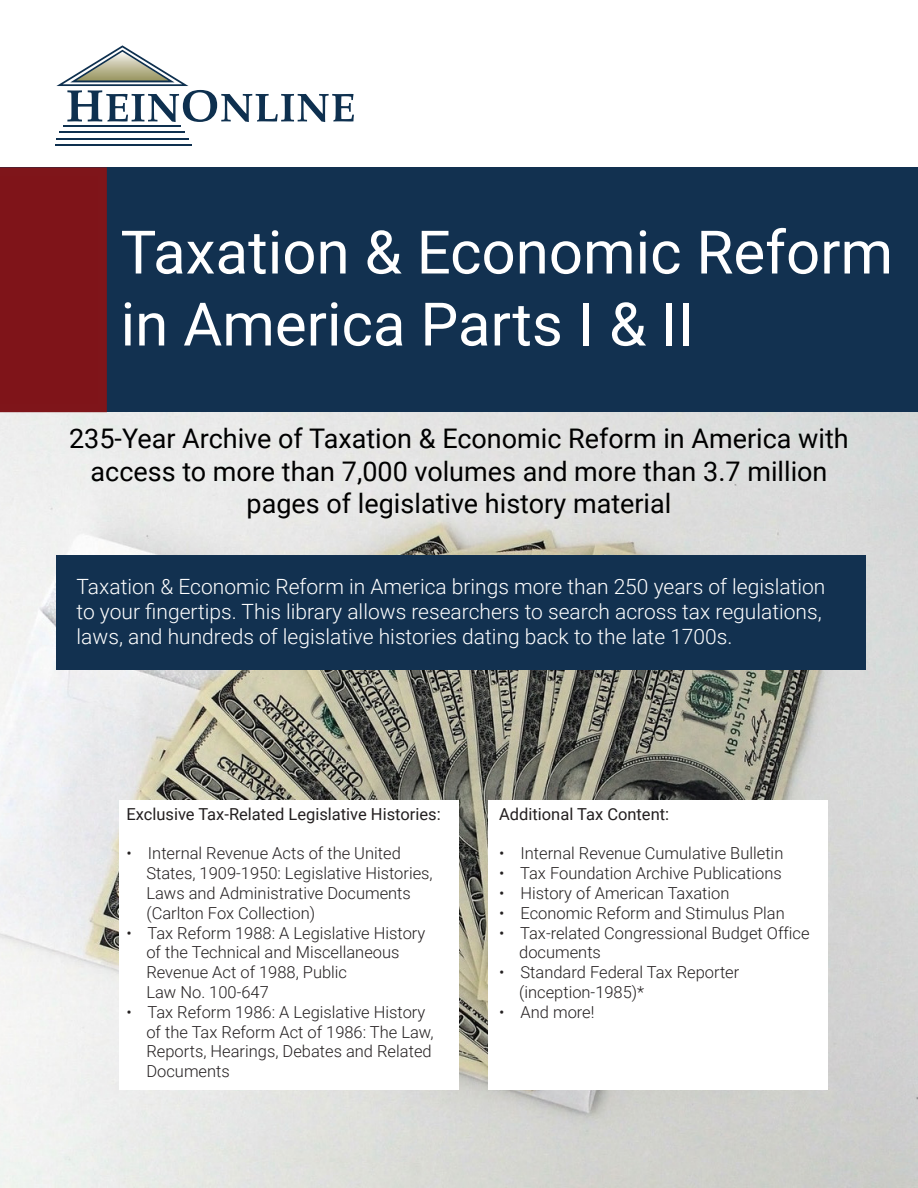
<style>
.page{position:relative;width:918px;height:1188px;background:#fff}
.page>*{position:absolute;margin:0;border:0;box-sizing:border-box;transform-origin:0 0}
.t1{font:60px/72px "Roboto";color:#fff}
.t2{font:27px/32.4px "Roboto";color:#000;text-align:center}
.t3{font:300 21px/25.2px "Roboto";color:#fff}
.t4{font:21px "Roboto";color:#fff}
.t5{font:300 16.5px "Roboto";color:#231f20}
.t6{font:16.5px "Roboto";color:#231f20}
</style>
<div class="page">
<img style="left:0;top:412px;width:918px;height:775px">
<div style="left:0;top:167px;width:918px;height:245px;background:#123150"></div>
<div style="left:488px;top:800px;width:339px;height:290px;background:#fff"></div>
<hr style="left:64px;top:126px;width:117px;height:1px;background:#0e304f">
<hr style="left:60px;top:132px;width:125px;height:1px;background:#0e304f">
<hr style="left:56px;top:138px;width:133px;height:1px;background:#0e304f">
<hr style="left:56px;top:144px;width:136px;height:2px;background:#0e304f">
<svg style="left:56px;top:45px;width:298px;height:77px"></svg>
<div style="left:0;top:167px;width:107px;height:245px;background:#7f1419"></div>
<div style="left:56px;top:556px;width:810px;height:114px;background:#123150"></div>
<div style="left:120px;top:800px;width:339px;height:290px;background:#fff"></div>
<p class="t1" style="left:121px;top:214px;width:774px">Taxation &amp; Economic Reform in America Parts I &amp; II</p>
<p class="t2" style="left:69px;top:422px;width:781px">235-Year Archive of Taxation &amp; Economic Reform in America with access to more than 7,000 volumes and more than 3.7 million pages of legislative history material</p>
<p class="t3" style="left:77px;top:573px;width:750px">Taxation &amp; Economic Reform in America brings more than 250 years of legislation to your fingertips. This library allows researchers to search across tax regulations, laws, and hundreds of legislative histories dating back to the late 1700s.</p>
<p class="t4" style="left:527px;top:572px;width:95px">Featuring:</p>
<p class="t6" style="left:126px;top:802px;width:316px">Exclusive Tax-Related Legislative Histories:</p>
<p class="t5" style="left:126px;top:842px;width:276px">• Internal Revenue Acts of the United</p>
<p class="t5" style="left:146px;top:862px;width:288px">States, 1909-1950: Legislative Histories,</p>
<p class="t5" style="left:146px;top:882px;width:266px">Laws and Administrative Documents</p>
<p class="t5" style="left:146px;top:901px;width:170px">(Carlton Fox Collection)</p>
<p class="t5" style="left:126px;top:921px;width:301px">• Tax Reform 1988: A Legislative History</p>
<p class="t5" style="left:146px;top:941px;width:255px">of the Technical and Miscellaneous</p>
<p class="t5" style="left:146px;top:961px;width:202px">Revenue Act of 1988, Public</p>
<p class="t5" style="left:146px;top:981px;width:124px">Law No. 100-647</p>
<p class="t5" style="left:126px;top:1000px;width:301px">• Tax Reform 1986: A Legislative History</p>
<p class="t5" style="left:146px;top:1020px;width:289px">of the Tax Reform Act of 1986: The Law,</p>
<p class="t5" style="left:146px;top:1040px;width:287px">Reports, Hearings, Debates and Related</p>
<p class="t5" style="left:146px;top:1060px;width:85px">Documents</p>
<p class="t6" style="left:499px;top:802px;width:172px">Additional Tax Content:</p>
<p class="t5" style="left:499px;top:842px;width:286px">• Internal Revenue Cumulative Bulletin</p>
<p class="t5" style="left:499px;top:862px;width:284px">• Tax Foundation Archive Publications</p>
<p class="t5" style="left:499px;top:882px;width:232px">• History of American Taxation</p>
<p class="t5" style="left:499px;top:901px;width:287px">• Economic Reform and Stimulus Plan</p>
<p class="t5" style="left:499px;top:921px;width:312px">• Tax-related Congressional Budget Office</p>
<p class="t5" style="left:519px;top:941px;width:83px">documents</p>
<p class="t5" style="left:499px;top:961px;width:242px">• Standard Federal Tax Reporter</p>
<p class="t5" style="left:519px;top:981px;width:127px">(inception-1985)*</p>
<p class="t5" style="left:499px;top:1000px;width:97px">• And more!</p>
</div>
